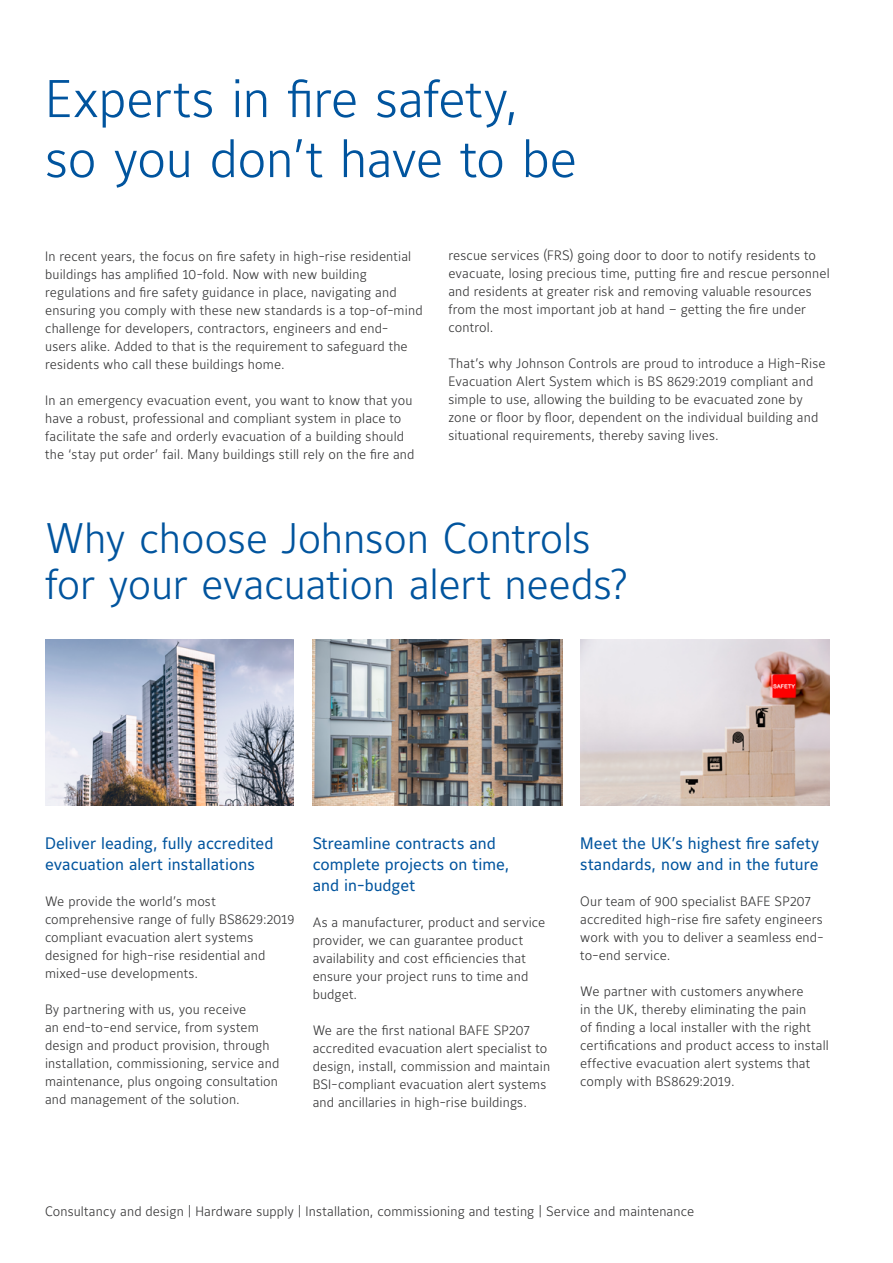
<style>
.page{position:relative;width:893px;height:1263px;background:#fff}
.page>*{position:absolute;margin:0;border:0;box-sizing:border-box;transform-origin:0 0}
.t1{font:300 52.5px/60px "Maurea Jci Lf ML";letter-spacing:-.01em;color:#00549e}
.t2{font:300 42.45px/45.9px "Maurea Jci Lf ML";letter-spacing:-.01em;color:#00549e}
.t3{font:16.5px/21px "Maurea Jci Lf ML";color:#00549e}
.t4{font:300 13.5px/18px "Maurea Jci Lf ML";letter-spacing:.01em;color:#333334}
</style>
<div class="page">
<img style="left:580px;top:639px;width:250px;height:166px">
<img style="left:45px;top:639px;width:249px;height:166px">
<img style="left:313px;top:639px;width:249px;height:166px">
<h1 class="t1" style="left:45px;top:68px;width:533px">Experts in fire safety, so you don’t have to be</h1>
<p class="t4" style="left:45px;top:247px;width:379px">In recent years, the focus on fire safety in high-rise residential buildings has amplified 10-fold. Now with new building regulations and fire safety guidance in place, navigating and ensuring you comply with these new standards is a top-of-mind challenge for developers, contractors, engineers and end&shy;users alike. Added to that is the requirement to safeguard the residents who call these buildings home.</p>
<p class="t4" style="left:45px;top:390px;width:371px">In an emergency evacuation event, you want to know that you have a robust, professional and compliant system in place to facilitate the safe and orderly evacuation of a building should the ‘stay put order’ fail. Many buildings still rely on the fire and</p>
<p class="t4" style="left:448px;top:246px;width:383px">rescue services (FRS) going door to door to notify residents to evacuate, losing precious time, putting fire and rescue personnel and residents at greater risk and removing valuable resources from the most important job at hand – getting the fire under control.</p>
<p class="t4" style="left:448px;top:354px;width:379px">That’s why Johnson Controls are proud to introduce a High-Rise Evacuation Alert System which is BS 8629:2019 compliant and simple to use, allowing the building to be evacuated zone by zone or floor by floor, dependent on the individual building and situational requirements, thereby saving lives.</p>
<h2 class="t2" style="left:45px;top:514px;width:585px">Why choose Johnson Controls for your evacuation alert needs?</h2>
<p class="t3" style="left:45px;top:833px;width:230px">Deliver leading, fully accredited evacuation alert installations</p>
<p class="t4" style="left:45px;top:892px;width:251px">We provide the world’s most comprehensive range of fully BS8629:2019 compliant evacuation alert systems designed for high-rise residential and mixed-use developments.</p>
<p class="t4" style="left:45px;top:1000px;width:236px">By partnering with us, you receive<br>an end-to-end service, from system design and product provision, through installation, commissioning, service and maintenance, plus ongoing consultation and management of the solution.</p>
<p class="t3" style="left:313px;top:833px;width:198px">Streamline contracts and complete projects on time, and in-budget</p>
<p class="t4" style="left:313px;top:913px;width:234px">As a manufacturer, product and service provider, we can guarantee product availability and cost efficiencies that ensure your project runs to time and budget.</p>
<p class="t4" style="left:313px;top:1021px;width:239px">We are the first national BAFE SP207 accredited evacuation alert specialist to design, install, commission and maintain BSI-compliant evacuation alert systems and ancillaries in high-rise buildings.</p>
<p class="t3" style="left:580px;top:833px;width:240px">Meet the UK’s highest fire safety standards, now and in the future</p>
<p class="t4" style="left:580px;top:892px;width:245px">Our team of 900 specialist BAFE SP207 accredited high-rise fire safety engineers work with you to deliver a seamless end&shy;to-end service.</p>
<p class="t4" style="left:580px;top:982px;width:250px">We partner with customers anywhere<br>in the UK, thereby eliminating the pain<br>of finding a local installer with the right certifications and product access to install effective evacuation alert systems that comply with BS8629:2019.</p>
<p class="t4" style="left:45px;top:1202px;width:651px">Consultancy and design | Hardware supply | Installation, commissioning and testing | Service and maintenance</p>
</div>
